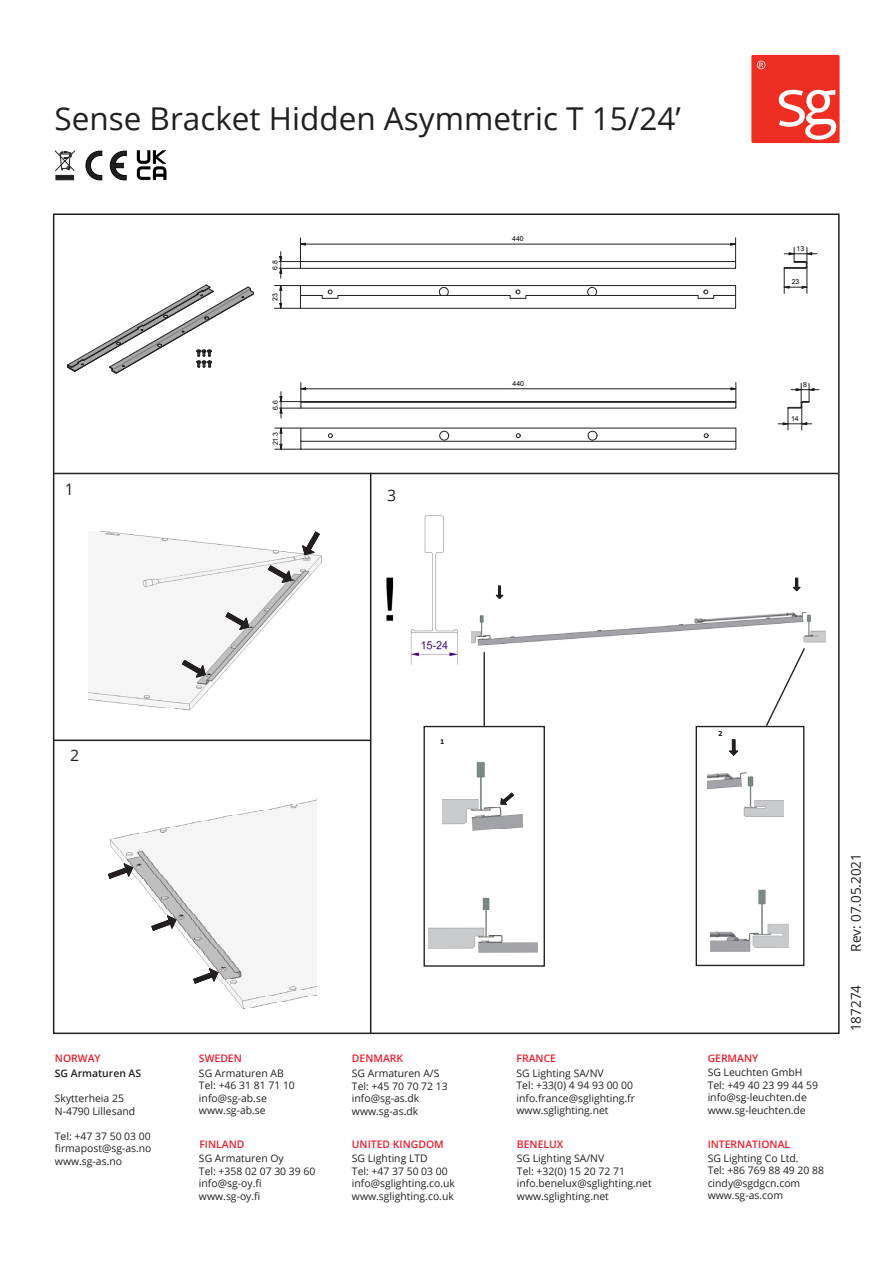
<style>
.page{position:relative;width:893px;height:1263px;background:#fff}
.page>*{position:absolute;margin:0;border:0;box-sizing:border-box;transform-origin:0 0}
.Headline{font:31.5px "Open Sans";color:#231f20}
.t1{font:15.75px "Open Sans";color:#231f20}
.t2{font:13.5px "Open Sans";color:#231f20}
.t3{font:10.35px/12.5px "Open Sans";color:#231f20}
.t4{font:600 10.35px "Open Sans";color:#ee1b2c}
.t5{font:600 10.35px "Open Sans";color:#231f20}
.t6{font:6.9px "Arial";color:#000}
.t7{font:700 6.75px "Tahoma";color:#231f20}
</style>
<div class="page">
<div style="left:751px;top:55px;width:89px;height:88px;background:#ee2e22;border-radius:2px"></div>
<svg style="left:779px;top:90px;width:57px;height:50px"></svg>
<svg style="left:757px;top:61px;width:8px;height:8px"></svg>
<hr style="left:53px;top:473px;width:785px;height:1px;background:#231f20">
<hr style="left:53px;top:739px;width:317px;height:2px;background:#231f20">
<svg style="left:137px;top:150px;width:30px;height:30px"></svg>
<svg style="left:110px;top:151px;width:16px;height:29px"></svg>
<svg style="left:86px;top:151px;width:16px;height:29px"></svg>
<svg style="left:56px;top:175px;width:18px;height:5px"></svg>
<svg style="left:54px;top:150px;width:21px;height:21px"></svg>
<img style="left:110px;top:799px;width:207px;height:210px">
<svg style="left:193px;top:968px;width:25px;height:16px"></svg>
<svg style="left:151px;top:915px;width:25px;height:16px"></svg>
<svg style="left:108px;top:863px;width:25px;height:16px"></svg>
<img style="left:88px;top:532px;width:234px;height:179px">
<svg style="left:302px;top:531px;width:18px;height:24px"></svg>
<svg style="left:266px;top:565px;width:26px;height:18px"></svg>
<svg style="left:224px;top:612px;width:25px;height:18px"></svg>
<svg style="left:180px;top:660px;width:26px;height:17px"></svg>
<img style="left:472px;top:591px;width:353px;height:71px">
<img style="left:386px;top:515px;width:72px;height:150px">
<svg style="left:495px;top:585px;width:8px;height:14px"></svg>
<svg style="left:793px;top:577px;width:8px;height:14px"></svg>
<img style="left:708px;top:772px;width:76px;height:45px">
<img style="left:710px;top:889px;width:78px;height:63px">
<svg style="left:729px;top:739px;width:9px;height:16px"></svg>
<div style="left:696px;top:726px;width:108px;height:240px;border:1px solid #231f20"></div>
<img style="left:428px;top:897px;width:109px;height:56px">
<img style="left:442px;top:762px;width:80px;height:69px">
<svg style="left:501px;top:792px;width:13px;height:13px"></svg>
<div style="left:423px;top:726px;width:122px;height:241px;border:1px solid #231f20"></div>
<hr style="left:370px;top:473px;width:1px;height:561px;background:#231f20">
<hr style="left:484px;top:652px;width:1px;height:74px;background:#231f20">
<svg style="left:764px;top:646px;width:42px;height:82px"></svg>
<svg style="left:274px;top:237px;width:546px;height:213px"></svg>
<svg style="left:279px;top:238px;width:459px;height:40px"></svg>
<svg style="left:274px;top:284px;width:462px;height:26px"></svg>
<svg style="left:782px;top:247px;width:35px;height:46px"></svg>
<hr style="left:306px;top:388px;width:425px;height:1px;background:#231f20">
<svg style="left:730px;top:382px;width:8px;height:25px"></svg>
<svg style="left:279px;top:382px;width:27px;height:36px"></svg>
<svg style="left:275px;top:426px;width:462px;height:24px"></svg>
<svg style="left:778px;top:383px;width:41px;height:47px"></svg>
<svg style="left:67px;top:284px;width:187px;height:90px"></svg>
<p class="Headline" style="left:54px;top:97px;width:628px">Sense Bracket Hidden Asymmetric T 15/24’</p>
<p class="t1" style="left:65px;top:478px;width:11px">1</p>
<p class="t6" style="left:270px;top:270px;width:11px;rotate:-90deg">6.8</p>
<p class="t6" style="left:270px;top:301px;width:9px;rotate:-90deg">23</p>
<p class="t6" style="left:271px;top:410px;width:11px;rotate:-90deg">6.6</p>
<p class="t6" style="left:271px;top:445px;width:15px;rotate:-90deg">21.3</p>
<p class="t1" style="left:387px;top:484px;width:11px">3</p>
<p class="t6" style="left:512px;top:234px;width:13px">440</p>
<p class="t6" style="left:513px;top:378px;width:13px">440</p>
<p class="t6" style="left:797px;top:243px;width:9px">13</p>
<p class="t6" style="left:792px;top:277px;width:9px">23</p>
<p class="t6" style="left:803px;top:379px;width:5px">8</p>
<p class="t6" style="left:791px;top:414px;width:9px">14</p>
<p class="t1" style="left:70px;top:744px;width:11px">2</p>
<p class="t4" style="left:55px;top:1051px;width:47px">NORWAY</p>
<p class="t5" style="left:55px;top:1066px;width:88px">SG Armaturen AS</p>
<p class="t3" style="left:55px;top:1092px;width:82px">Skytterheia 25<br>N-4790 Lillesand</p>
<p class="t3" style="left:55px;top:1129px;width:98px;text-align:justify">Tel: +47 37 50 03 00 firmapost@sg-as.no www.sg-as.no</p>
<p class="t7" style="left:440px;top:737px;width:6px">1</p>
<p class="t7" style="left:718px;top:729px;width:6px">2</p>
<p class="t4" style="left:199px;top:1051px;width:44px">SWEDEN</p>
<p class="t4" style="left:352px;top:1051px;width:53px">DENMARK</p>
<p class="t3" style="left:199px;top:1066px;width:97px">SG Armaturen AB<br>Tel: +46 31 81 71 10 info@sg-ab.se www.sg-ab.se</p>
<p class="t3" style="left:352px;top:1067px;width:97px">SG Armaturen A/S<br>Tel: +45 70 70 72 13 info@sg-as.dk www.sg-as.dk</p>
<p class="t4" style="left:516px;top:1051px;width:41px">FRANCE</p>
<p class="t4" style="left:708px;top:1051px;width:52px">GERMANY</p>
<p class="t3" style="left:516px;top:1066px;width:120px">SG Lighting SA/NV<br>Tel: +33(0) 4 94 93 00 00 info.france@sglighting.fr www.sglighting.net</p>
<p class="t3" style="left:708px;top:1066px;width:112px">SG Leuchten GmbH<br>Tel: +49 40 23 99 44 59 info@sg-leuchten.de www.sg-leuchten.de</p>
<p class="t4" style="left:199px;top:1137px;width:47px">FINLAND</p>
<p class="t4" style="left:517px;top:1137px;width:48px">BENELUX</p>
<p class="t4" style="left:708px;top:1137px;width:84px">INTERNATIONAL</p>
<p class="t4" style="left:352px;top:1137px;width:93px">UNITED KINGDOM</p>
<p class="t3" style="left:199px;top:1152px;width:118px">SG Armaturen Oy<br>Tel: +358 02 07 30 39 60 info@sg-oy.fi www.sg-oy.fi</p>
<p class="t3" style="left:352px;top:1152px;width:105px">SG Lighting LTD<br>Tel: +47 37 50 03 00 info@sglighting.co.uk www.sglighting.co.uk</p>
<p class="t3" style="left:517px;top:1152px;width:136px">SG Lighting SA/NV<br>Tel: +32(0) 15 20 72 71 info.benelux@sglighting.net www.sglighting.net</p>
<p class="t3" style="left:708px;top:1151px;width:118px">SG Lighting Co Ltd.<br>Tel: +86 769 88 49 20 88 cindy@sgdgcn.com www.sg-as.com</p>
<p class="t2" style="left:847px;top:952px;width:100px;rotate:-90deg">Rev: 07.05.2021</p>
<p class="t2" style="left:847px;top:1031px;width:48px;rotate:-90deg">187274</p>
</div>
